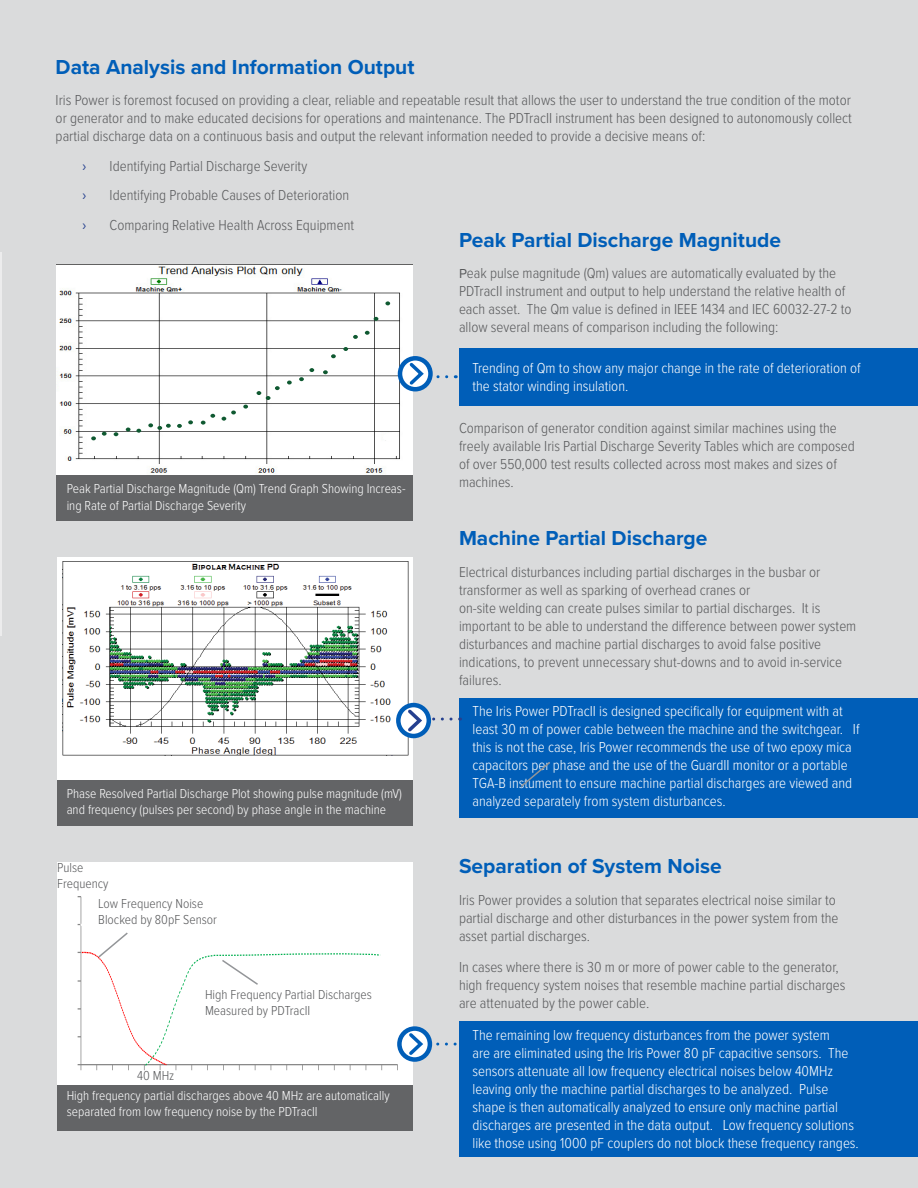
<style>
.page{position:relative;width:918px;height:1188px;background:#dadbdc}
.page>*{position:absolute;margin:0;border:0;box-sizing:border-box;transform-origin:0 0}
.t1{font:700 21px "Proxima Nova";color:#005eb8}
.t2{font:300 15px/18px "Proxima Nova Cond";color:#58595b}
.t3{font:300 15px/18px "Proxima Nova Cond";color:#fff}
.t4{font:15px "Myriad Pro";color:#25408f}
.t5{font:300 13.5px/16.2px "Proxima Nova Cond";color:#fff}
.t6{font:300 13.5px/16.2px "Proxima Nova Cond";color:#58595b}
.s1{font-family:"Proxima Nova";font-weight:400;font-size:13.5px}
</style>
<div class="page">
<div style="left:57px;top:557px;width:356px;height:223px;background:#fff"></div>
<img style="left:63px;top:561px;width:345px;height:195px">
<div style="left:459px;top:1022px;width:459px;height:135px;background:#005eb8"></div>
<div style="left:459px;top:699px;width:459px;height:119px;background:#005eb8"></div>
<div style="left:459px;top:349px;width:459px;height:57px;background:#005eb8"></div>
<div style="left:56px;top:475px;width:357px;height:46px;background:#636466"></div>
<div style="left:57px;top:780px;width:356px;height:46px;background:#636466"></div>
<div style="left:57px;top:1085px;width:356px;height:46px;background:#636466"></div>
<svg style="left:398px;top:705px;width:31px;height:31px"></svg>
<div style="left:396px;top:703px;width:35px;height:35px;border:4px solid #005eb8;border-radius:50%"></div>
<svg style="left:405px;top:706px;width:46px;height:29px"></svg>
<hr style="left:0;top:252px;width:1px;height:383px;background:#ececed">
<img style="left:56px;top:264px;width:357px;height:211px">
<div style="left:383px;top:433px;width:12px;height:8px;background:#fff;border-radius:50%"></div>
<svg style="left:91px;top:436px;width:5px;height:4px"></svg>
<svg style="left:114px;top:432px;width:4px;height:4px"></svg>
<svg style="left:102px;top:432px;width:5px;height:4px"></svg>
<svg style="left:126px;top:428px;width:15px;height:5px"></svg>
<svg style="left:177px;top:424px;width:5px;height:4px"></svg>
<svg style="left:148px;top:423px;width:23px;height:7px"></svg>
<svg style="left:188px;top:420px;width:5px;height:4px"></svg>
<svg style="left:201px;top:414px;width:14px;height:11px"></svg>
<svg style="left:222px;top:411px;width:14px;height:10px"></svg>
<svg style="left:243px;top:405px;width:5px;height:4px"></svg>
<svg style="left:257px;top:386px;width:23px;height:14px"></svg>
<svg style="left:287px;top:381px;width:5px;height:4px"></svg>
<svg style="left:299px;top:368px;width:15px;height:13px"></svg>
<svg style="left:323px;top:370px;width:5px;height:4px"></svg>
<svg style="left:331px;top:354px;width:5px;height:4px"></svg>
<svg style="left:353px;top:335px;width:5px;height:4px"></svg>
<svg style="left:365px;top:331px;width:5px;height:4px"></svg>
<svg style="left:374px;top:317px;width:4px;height:4px"></svg>
<svg style="left:385px;top:301px;width:5px;height:4px"></svg>
<svg style="left:343px;top:347px;width:5px;height:4px"></svg>
<svg style="left:400px;top:358px;width:30px;height:31px"></svg>
<div style="left:398px;top:356px;width:35px;height:35px;border:4px solid #005eb8;border-radius:50%"></div>
<svg style="left:404px;top:360px;width:43px;height:28px"></svg>
<div style="left:57px;top:862px;width:356px;height:223px;background:#fff"></div>
<hr style="left:81px;top:897px;width:1px;height:168px;background:#868686">
<hr style="left:81px;top:1064px;width:317px;height:1px;background:#868686">
<svg style="left:399px;top:1029px;width:31px;height:31px"></svg>
<div style="left:397px;top:1026px;width:35px;height:36px;border:4px solid #005eb8;border-radius:50%"></div>
<svg style="left:406px;top:1030px;width:49px;height:28px"></svg>
<svg style="left:521px;top:762px;width:29px;height:25px"></svg>
<svg style="left:78px;top:922px;width:305px;height:148px"></svg>
<h1 class="t1" style="left:56px;top:54px;width:360px">Data Analysis and Information Output</h1>
<p class="t2" style="left:56px;top:92px;width:798px;text-align:justify">Iris Power is foremost focused on providing a clear, reliable and repeatable result that allows the user to understand the true condition of the motor or generator and to make educated decisions for operations and maintenance. The PDTracII instrument has been designed to autonomously collect partial discharge data on a continuous basis and output the relevant information needed to provide a decisive means of:</p>
<p class="t4" style="left:83px;top:157px;width:5px">›</p>
<p class="t2" style="left:110px;top:157px;width:199px">Identifying Partial Discharge Severity</p>
<p class="t4" style="left:83px;top:186px;width:5px">›</p>
<p class="t2" style="left:110px;top:186px;width:241px">Identifying Probable Causes of Deterioration</p>
<p class="t4" style="left:83px;top:215px;width:5px">›</p>
<p class="t2" style="left:110px;top:216px;width:246px">Comparing Relative Health Across Equipment</p>
<h1 class="t1" style="left:459px;top:227px;width:324px">Peak Partial Discharge Magnitude</h1>
<p class="t2" style="left:459px;top:264px;width:394px"><span class="s1">P</span>eak pulse magnitude (Qm) values are automatically evaluated by the PDTracII instrument and output to help understand the relative health of each asset. The Qm value is defined in IEEE 1434 and IEC 60032-27-2 to allow several means of comparison including the following:</p>
<p class="t3" style="left:473px;top:359px;width:390px">Trending of Qm to show any major change in the rate of deterioration of the stator winding insulation.</p>
<p class="t2" style="left:459px;top:419px;width:397px">Comparison of generator condition against similar machines using the freely available Iris Partial Discharge Severity Tables which are composed of over 550,000 test results collected across most makes and sizes of machines.</p>
<p class="t5" style="left:67px;top:481px;width:340px">Peak Partial Discharge Magnitude (Qm) Trend Graph Showing Increas&shy;ing Rate of Partial Discharge Severity</p>
<p class="t5" style="left:67px;top:786px;width:337px">Phase Resolved Partial Discharge Plot showing pulse magnitude (mV) and frequency (pulses per second) by phase angle in the machine</p>
<p class="t6" style="left:57px;top:859px;width:53px">Pulse<br>Frequency</p>
<p class="t6" style="left:98px;top:896px;width:120px">Low Frequency Noise<br>Blocked by 80pF Sensor</p>
<p class="t6" style="left:137px;top:1068px;width:39px">40 MHz</p>
<p class="t6" style="left:205px;top:986px;width:168px">High Frequency Partial Discharges<br>Measured by PDTracII</p>
<p class="t5" style="left:67px;top:1088px;width:324px">High frequency partial discharges above 40 MHz are automatically separated from low frequency noise by the PDTracII</p>
<h1 class="t1" style="left:459px;top:526px;width:250px">Machine Partial Discharge</h1>
<p class="t2" style="left:459px;top:563px;width:399px">Electrical disturbances including partial discharges in the busbar or transformer as well as sparking of overhead cranes or<br>on-site welding can create pulses similar to partial discharges. It is important to be able to understand the difference between power system disturbances and machine partial discharges to avoid false positive indications, to prevent unnecessary shut-downs and to avoid in-service failures.</p>
<p class="t3" style="left:472px;top:702px;width:389px">The Iris Power PDTracII is designed specifically for equipment with at least 30 m of power cable between the machine and the switchgear. If this is not the case, Iris Power recommends the use of two epoxy mica capacitors per phase and the use of the GuardII monitor or a portable TGA-B instument to ensure machine partial discharges are viewed and analyzed separately from system disturbances.</p>
<h1 class="t1" style="left:459px;top:854px;width:264px">Separation of System Noise</h1>
<p class="t2" style="left:459px;top:891px;width:381px">Iris Power provides a solution that separates electrical noise similar to partial discharge and other disturbances in the power system from the asset partial discharges.</p>
<p class="t2" style="left:459px;top:958px;width:388px">In cases where there is 30 m or more of power cable to the generator, high frequency system noises that resemble machine partial discharges are attenuated by the power cable.</p>
<p class="t3" style="left:472px;top:1026px;width:388px">The remaining low frequency disturbances from the power system<br>are are eliminated using the Iris Power 80 pF capacitive sensors. The sensors attenuate all low frequency electrical noises below 40MHz leaving only the machine partial discharges to be analyzed. Pulse shape is then automatically analyzed to ensure only machine partial discharges are presented in the data output. Low frequency solutions like those using 1000 pF couplers do not block these frequency ranges.</p>
</div>
